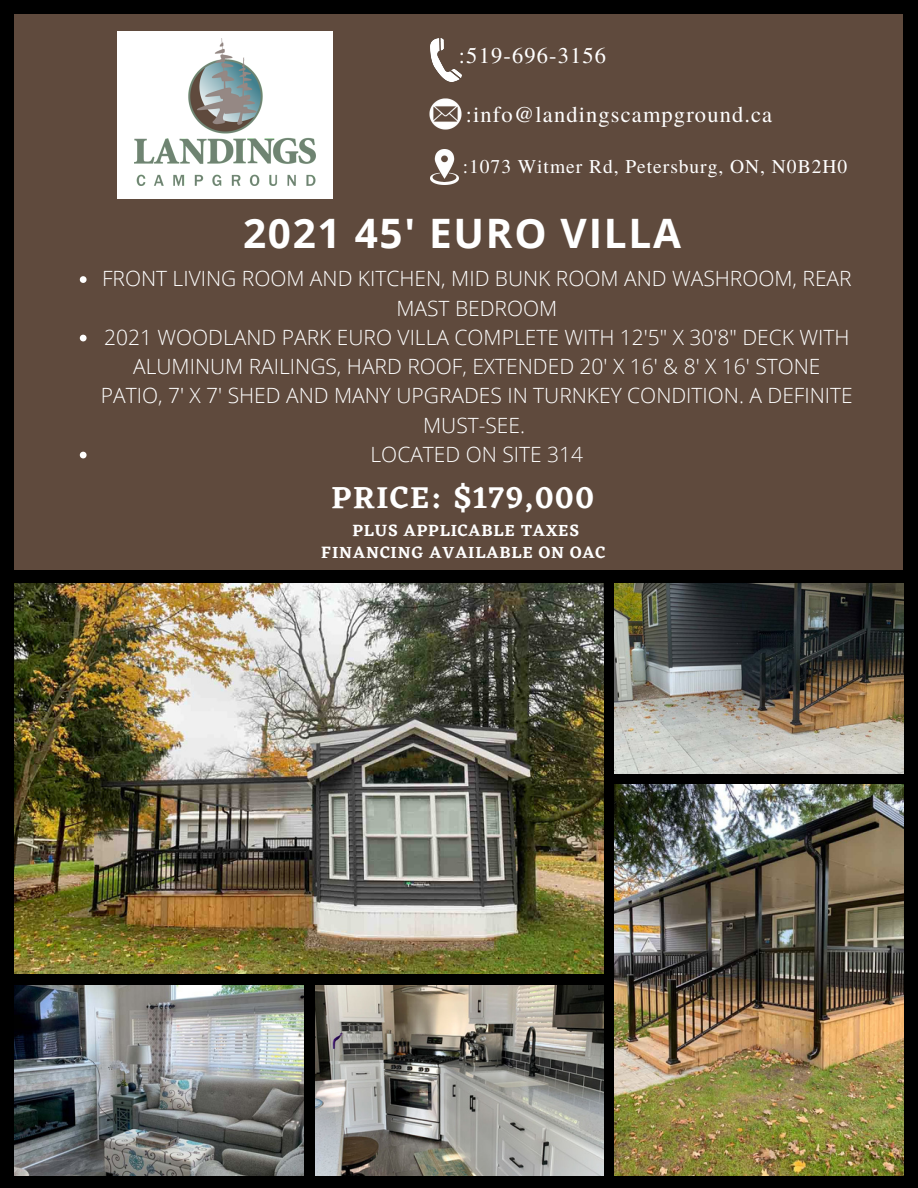
<style>
.page{position:relative;width:918px;height:1188px;background:#000}
.page>*{position:absolute;margin:0;border:0;box-sizing:border-box;transform-origin:0 0}
.t1{font:700 40.5px "Open Sans";letter-spacing:.045em;color:#fff}
.t2{font:600 31.5px "Eczar";letter-spacing:.05em;color:#fff}
.t3{font:22.5px "Te X Gyre Termes";letter-spacing:.05em;color:#fff}
.t4{font:300 21px/29.2px "Open Sans";color:#fff;text-align:center}
.t5{font:19.5px "Te X Gyre Termes";letter-spacing:.05em;color:#fff}
.t6{font:600 16.8px "Eczar";letter-spacing:.05em;color:#fff}
</style>
<div class="page">
<img style="left:15px;top:583px;width:588px;height:391px">
<img style="left:614px;top:583px;width:290px;height:191px">
<img style="left:614px;top:785px;width:290px;height:390px">
<img style="left:15px;top:985px;width:289px;height:190px">
<img style="left:315px;top:985px;width:288px;height:190px">
<div style="left:15px;top:15px;width:888px;height:555px;background:#5f4a3d"></div>
<img style="left:430px;top:150px;width:28px;height:35px">
<img style="left:429px;top:98px;width:33px;height:32px">
<img style="left:430px;top:38px;width:32px;height:43px">
<div style="left:117px;top:31px;width:215px;height:167px;background:#fff"></div>
<img style="left:135px;top:38px;width:181px;height:148px">
<svg style="left:80px;top:276px;width:7px;height:7px"></svg>
<svg style="left:80px;top:335px;width:7px;height:6px"></svg>
<svg style="left:80px;top:452px;width:7px;height:6px"></svg>
<p class="t3" style="left:459px;top:39px;width:149px">:519-696-3156</p>
<p class="t3" style="left:466px;top:99px;width:308px">:info@landingscampground.ca</p>
<p class="t5" style="left:463px;top:153px;width:386px">:1073 Witmer Rd, Petersburg, ON, N0B2H0</p>
<p class="t1" style="left:243px;top:205px;width:439px">2021 45' EURO VILLA</p>
<p class="t4" style="left:102px;top:264px;width:751px">FRONT LIVING ROOM AND KITCHEN, MID BUNK ROOM AND WASHROOM, REAR<br>MAST BEDROOM</p>
<p class="t4" style="left:101px;top:322px;width:753px">2021 WOODLAND PARK EURO VILLA COMPLETE WITH 12'5" X 30'8" DECK WITH ALUMINUM RAILINGS, HARD ROOF, EXTENDED 20' X 16' &amp; 8' X 16' STONE PATIO, 7' X 7' SHED AND MANY UPGRADES IN TURNKEY CONDITION. A DEFINITE MUST-SEE.</p>
<p class="t4" style="left:371px;top:439px;width:214px">LOCATED ON SITE 314</p>
<p class="t2" style="left:332px;top:479px;width:264px">PRICE: $179,000</p>
<p class="t6" style="left:352px;top:520px;width:228px">PLUS APPLICABLE TAXES</p>
<p class="t6" style="left:321px;top:542px;width:286px">FINANCING AVAILABLE ON OAC</p>
</div>
